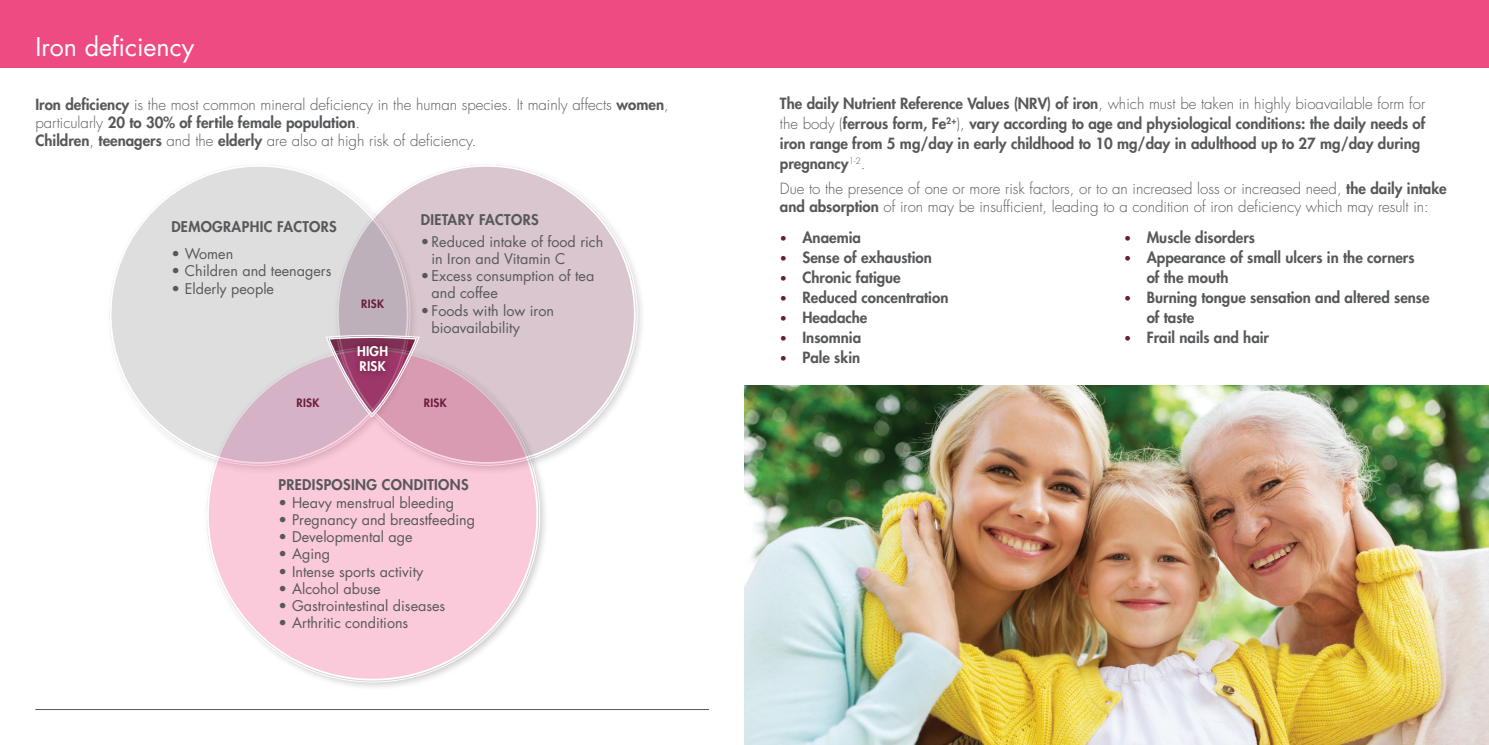
<style>
.page{position:relative;width:1489px;height:745px;background:#fff}
.page>*{position:absolute;margin:0;border:0;box-sizing:border-box;transform-origin:0 0}
.t1{font:25px "Futura LT";color:#fff}
.t2{font:800 15px/20px "Futura LT";color:#57585a}
.t3{font:300 15px/18px "Futura LT";color:#57585a}
.t4{font:14.38px/17.2px "Futura LT";color:#57585a}
.t5{font:800 14.38px "Futura LT";letter-spacing:.025em;color:#57585a}
.t6{font:800 13px/15.5px "Futura LT";letter-spacing:.025em;color:#fff}
.t7{font:800 11.25px "Futura LT";letter-spacing:.025em;color:#6a1c3d}
.s1{font-weight:800}
.s2{font-weight:300}
.s3{font-size:12.5px;color:#6a1c3d}
</style>
<div class="page">
<div style="left:0;top:0;width:1488px;height:67px;background:#ef4b83"></div>
<hr style="left:35px;top:708px;width:674px;height:1px;background:#57585a">
<div style="left:110px;top:165px;width:298px;height:298px;background:#dedede;border-radius:50%"></div>
<div style="left:332px;top:160px;width:315px;height:315px;background:#231f20;opacity:.75"></div>
<svg style="left:337px;top:165px;width:298px;height:298px;background:#d7c4cd"></svg>
<div style="left:202px;top:344px;width:347px;height:347px;background:#231f20;opacity:.75"></div>
<svg style="left:207px;top:349px;width:331px;height:331px;background:#f2c2d4"></svg>
<svg style="left:325px;top:333px;width:95px;height:84px;background:#c792ab"></svg>
<svg style="left:350px;top:338px;width:45px;height:40px;background:#8b315c"></svg>
<img style="left:744px;top:385px;width:744px;height:359px">
<h1 class="t1" style="left:35px;top:30px;width:160px">Iron deficiency</h1>
<p class="t3" style="left:35px;top:95px;width:634px"><span class="s1">Iron deficiency</span> is the most common mineral deficiency in the human species. It mainly affects <span class="s1">women</span>, particularly <span class="s1">20 to 30% of fertile female population</span>.<br><span class="s1">Children</span>, <span class="s1">teenagers</span> and the <span class="s1">elderly</span> are also at high risk of deficiency.</p>
<p class="t2" style="left:780px;top:93px;width:647px">The daily Nutrient Reference Values (NRV) of iron<span class="s2">, which must be taken in highly bioavailable form for the body (</span>ferrous form, Fe<sup>2+</sup><span class="s2">),</span> vary according to age and physiological conditions: the daily needs of iron range from 5 mg/day in early childhood to 10 mg/day in adulthood up to 27 mg/day during pregnancy<sup>1-2</sup><span class="s2">.</span></p>
<p class="t3" style="left:780px;top:180px;width:668px">Due to the presence of one or more risk factors, or to an increased loss or increased need, <span class="s1">the daily intake and absorption</span> of iron may be insufficient, leading to a condition of iron deficiency which may result in:</p>
<p class="t5" style="left:171px;top:217px;width:167px">DEMOGRAPHIC FACTORS</p>
<p class="t4" style="left:171px;top:245px;width:63px">• Women</p>
<p class="t4" style="left:171px;top:262px;width:162px">• Children and teenagers</p>
<p class="t4" style="left:171px;top:279px;width:104px">• Elderly people</p>
<p class="t5" style="left:421px;top:209px;width:119px">DIETARY FACTORS</p>
<p class="t4" style="left:431px;top:233px;width:173px;text-indent:-11px">• Reduced intake of food rich in Iron and Vitamin C</p>
<p class="t4" style="left:431px;top:267px;width:164px;text-indent:-11px">• Excess consumption of tea and coffee</p>
<p class="t4" style="left:431px;top:301px;width:124px;text-indent:-11px">• Foods with low iron bioavailability</p>
<p class="t2" style="left:1124px;top:227px;width:132px"><span class="s3">•</span> Muscle disorders</p>
<p class="t2" style="left:1146px;top:247px;width:269px;text-indent:-22px"><span class="s3">•</span> Appearance of small ulcers in the corners of the mouth</p>
<p class="t2" style="left:1146px;top:287px;width:284px;text-indent:-22px"><span class="s3">•</span> Burning tongue sensation and altered sense of taste</p>
<p class="t2" style="left:1124px;top:327px;width:146px"><span class="s3">•</span> Frail nails and hair</p>
<p class="t2" style="left:780px;top:227px;width:83px"><span class="s3">•</span> Anaemia</p>
<p class="t2" style="left:780px;top:247px;width:153px"><span class="s3">•</span> Sense of exhaustion</p>
<p class="t2" style="left:780px;top:267px;width:122px"><span class="s3">•</span> Chronic fatigue</p>
<p class="t2" style="left:780px;top:287px;width:170px"><span class="s3">•</span> Reduced concentration</p>
<p class="t2" style="left:780px;top:307px;width:89px"><span class="s3">•</span> Headache</p>
<p class="t2" style="left:780px;top:327px;width:83px"><span class="s3">•</span> Insomnia</p>
<p class="t2" style="left:780px;top:347px;width:82px"><span class="s3">•</span> Pale skin</p>
<p class="t7" style="left:361px;top:296px;width:24px">RISK</p>
<p class="t6" style="left:357px;top:342px;width:33px">HIGH<br>RISK</p>
<p class="t7" style="left:296px;top:395px;width:24px">RISK</p>
<p class="t7" style="left:424px;top:395px;width:24px">RISK</p>
<p class="t5" style="left:278px;top:475px;width:192px">PREDISPOSING CONDITIONS</p>
<p class="t4" style="left:278px;top:493px;width:177px">• Heavy menstrual bleeding</p>
<p class="t4" style="left:278px;top:510px;width:198px">• Pregnancy and breastfeeding</p>
<p class="t4" style="left:278px;top:528px;width:135px">• Developmental age</p>
<p class="t4" style="left:278px;top:545px;width:53px">• Aging</p>
<p class="t4" style="left:278px;top:562px;width:146px">• Intense sports activity</p>
<p class="t4" style="left:278px;top:579px;width:104px">• Alcohol abuse</p>
<p class="t4" style="left:278px;top:597px;width:168px">• Gastrointestinal diseases</p>
<p class="t4" style="left:278px;top:614px;width:131px">• Arthritic conditions</p>
</div>
